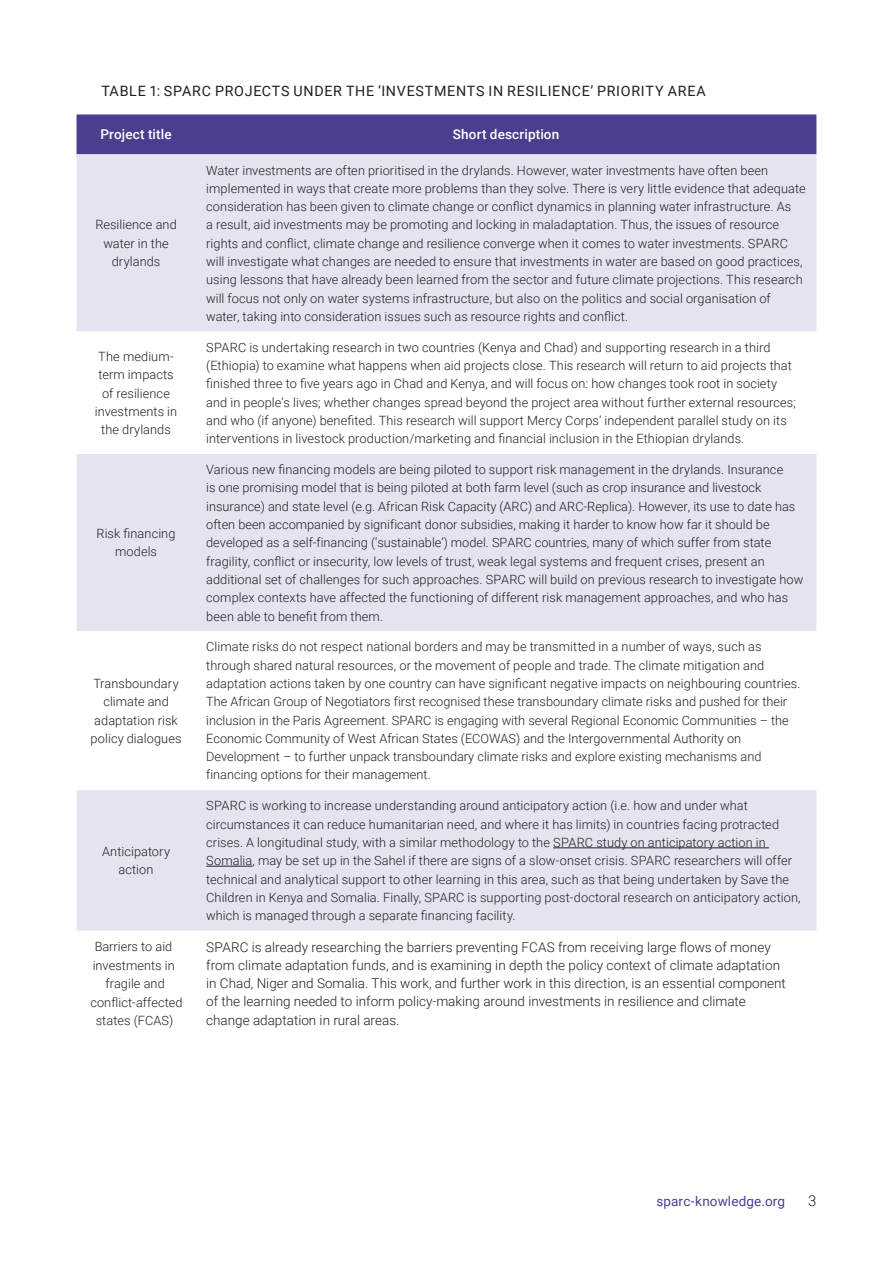
<style>
.page{position:relative;width:893px;height:1263px;background:#fff}
.page>*{position:absolute;margin:0;border:0;box-sizing:border-box;transform-origin:0 0}
.t1{font:300 15px "Roboto";color:#231f20}
.Figure_table_box_tit{font:14.25px "Roboto";letter-spacing:.05em;color:#231f20}
.Table_content{font:300 13.5px/18.3px "Roboto";color:#231f20}
.Table_horizonal_titl{font:500 13.5px "Roboto";letter-spacing:.01em;color:#fff}
.t2{font:13.5px "Roboto";letter-spacing:.01em;color:#483f8f}
.Table_content-2{font:300 12.75px/18.3px "Roboto";letter-spacing:.005em;color:#231f20;text-align:center}
</style>
<div class="page">
<div style="left:77px;top:114px;width:739px;height:40px;background:#483f8f"></div>
<div style="left:77px;top:154px;width:739px;height:178px;background:#e4e3f0"></div>
<svg style="left:77px;top:454px;width:739px;height:477px;fill:#e4e3f0"></svg>
<hr style="left:553px;top:847px;width:216px;height:1px;background:#231f20">
<hr style="left:206px;top:866px;width:47px;height:1px;background:#231f20">
<p class="Figure_table_box_tit" style="left:101px;top:81px;width:606px">TABLE 1: SPARC PROJECTS UNDER THE ‘INVESTMENTS IN RESILIENCE’ PRIORITY AREA</p>
<p class="Table_horizonal_titl" style="left:100px;top:125px;width:73px">Project title</p>
<p class="Table_horizonal_titl" style="left:453px;top:125px;width:108px">Short description</p>
<p class="Table_content-2" style="left:95px;top:215px;width:83px">Resilience and water in the drylands</p>
<p class="Table_content-2" style="left:206px;top:160px;width:601px;text-align:left">Water investments are often prioritised in the drylands. However, water investments have often been implemented in ways that create more problems than they solve. There is very little evidence that adequate consideration has been given to climate change or conflict dynamics in planning water infrastructure. As<br>a result, aid investments may be promoting and locking in maladaptation. Thus, the issues of resource rights and conflict, climate change and resilience converge when it comes to water investments. SPARC will investigate what changes are needed to ensure that investments in water are based on good practices, using lessons that have already been learned from the sector and future climate projections. This research will focus not only on water systems infrastructure, but also on the politics and social organisation of water, taking into consideration issues such as resource rights and conflict.</p>
<p class="Table_content-2" style="left:95px;top:347px;width:84px">The medium&shy;term impacts of resilience investments in the drylands</p>
<p class="Table_content-2" style="left:206px;top:338px;width:591px;text-align:left">SPARC is undertaking research in two countries (Kenya and Chad) and supporting research in a third (Ethiopia) to examine what happens when aid projects close. This research will return to aid projects that finished three to five years ago in Chad and Kenya, and will focus on: how changes took root in society and in people’s lives; whether changes spread beyond the project area without further external resources; and who (if anyone) benefited. This research will support Mercy Corps’ independent parallel study on its interventions in livestock production/marketing and financial inclusion in the Ethiopian drylands.</p>
<p class="Table_content-2" style="left:97px;top:524px;width:80px">Risk financing models</p>
<p class="Table_content-2" style="left:91px;top:674px;width:92px">Transboundary climate and adaptation risk policy dialogues</p>
<p class="Table_content-2" style="left:102px;top:842px;width:70px">Anticipatory action</p>
<p class="Table_content-2" style="left:206px;top:460px;width:599px;text-align:left">Various new financing models are being piloted to support risk management in the drylands. Insurance<br>is one promising model that is being piloted at both farm level (such as crop insurance and livestock insurance) and state level (e.g. African Risk Capacity (ARC) and ARC-Replica). However, its use to date has often been accompanied by significant donor subsidies, making it harder to know how far it should be developed as a self-financing (‘sustainable’) model. SPARC countries, many of which suffer from state fragility, conflict or insecurity, low levels of trust, weak legal systems and frequent crises, present an additional set of challenges for such approaches. SPARC will build on previous research to investigate how complex contexts have affected the functioning of different risk management approaches, and who has been able to benefit from them.</p>
<p class="Table_content-2" style="left:206px;top:637px;width:596px;text-align:left">Climate risks do not respect national borders and may be transmitted in a number of ways, such as through shared natural resources, or the movement of people and trade. The climate mitigation and adaptation actions taken by one country can have significant negative impacts on neighbouring countries.<br>The African Group of Negotiators first recognised these transboundary climate risks and pushed for their inclusion in the Paris Agreement. SPARC is engaging with several Regional Economic Communities – the Economic Community of West African States (ECOWAS) and the Intergovernmental Authority on Development – to further unpack transboundary climate risks and explore existing mechanisms and financing options for their management.</p>
<p class="Table_content-2" style="left:206px;top:796px;width:596px;text-align:left">SPARC is working to increase understanding around anticipatory action (i.e. how and under what circumstances it can reduce humanitarian need, and where it has limits) in countries facing protracted crises. A longitudinal study, with a similar methodology to the SPARC study on anticipatory action in Somalia, may be set up in the Sahel if there are signs of a slow-onset crisis. SPARC researchers will offer technical and analytical support to other learning in this area, such as that being undertaken by Save the Children in Kenya and Somalia. Finally, SPARC is supporting post-doctoral research on anticipatory action, which is managed through a separate financing facility.</p>
<p class="Table_content-2" style="left:90px;top:937px;width:94px">Barriers to aid investments in fragile and conflict-affected states (FCAS)</p>
<p class="Table_content" style="left:206px;top:937px;width:581px">SPARC is already researching the barriers preventing FCAS from receiving large flows of money from climate adaptation funds, and is examining in depth the policy context of climate adaptation in Chad, Niger and Somalia. This work, and further work in this direction, is an essential component of the learning needed to inform policy-making around investments in resilience and climate change adaptation in rural areas.</p>
<p class="t2" style="left:656px;top:1192px;width:130px">sparc-knowledge.org</p>
<p class="t1" style="left:808px;top:1190px;width:10px">3</p>
</div>
